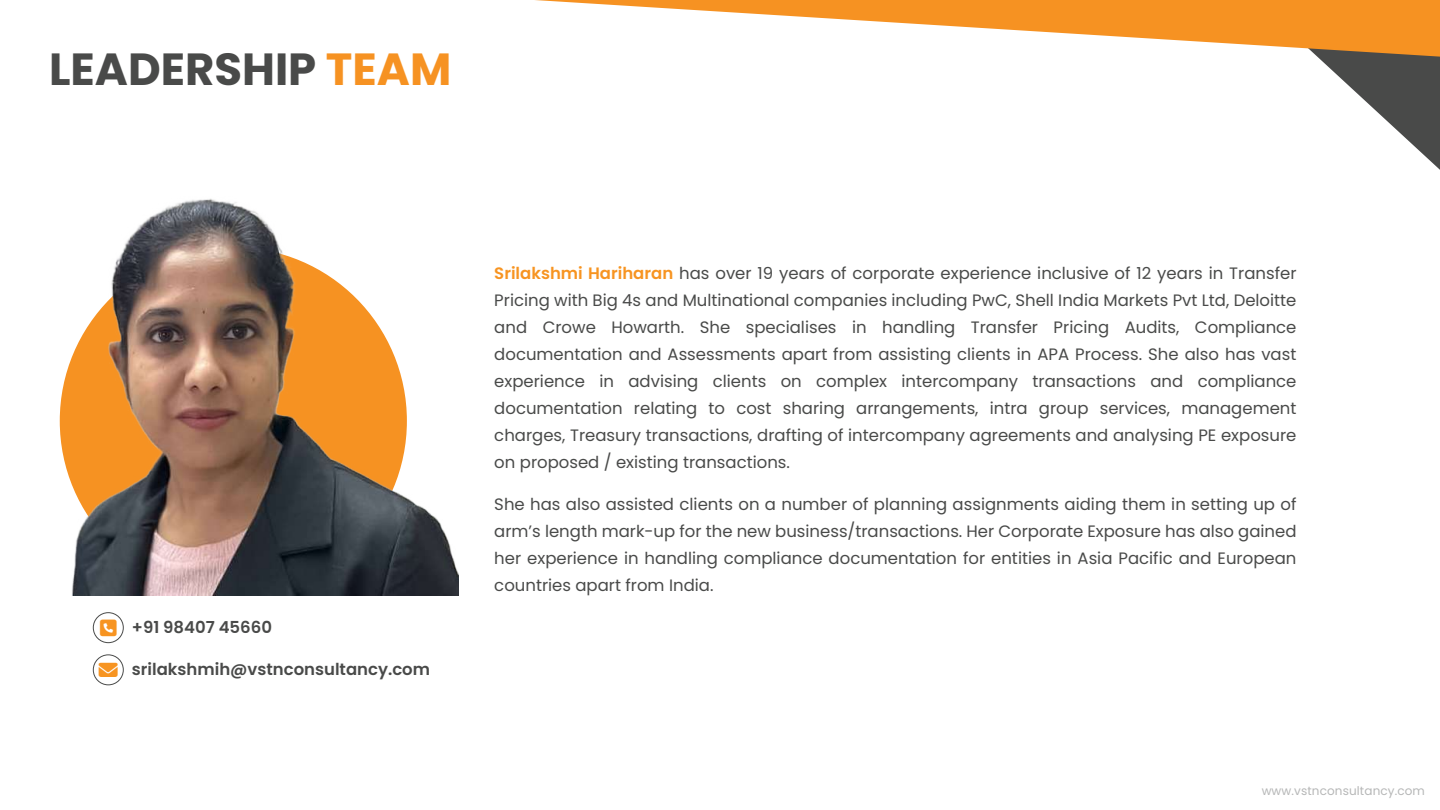
<style>
.page{position:relative;width:1440px;height:810px;background:#fff}
.page>*{position:absolute;margin:0;border:0;box-sizing:border-box;transform-origin:0 0}
.t1{font:700 45px "Poppins";color:#494a49}
.t2{font:16.5px/27px "Poppins";color:#494a49;text-align:justify}
.t3{font:600 16.5px "Poppins";color:#494a49}
.t4{font:12px "Poppins";letter-spacing:.01em;color:#b6b7b7}
.s1{color:#f69222}
.s2{font-weight:600;color:#f79421}
</style>
<div class="page">
<svg style="left:1318px;top:57px;width:122px;height:113px"></svg>
<svg style="left:535px;top:0;width:905px;height:57px"></svg>
<img style="left:72px;top:198px;width:387px;height:397px">
<div style="left:93px;top:612px;width:31px;height:31px;border:1px solid #494a49;border-radius:50%"></div>
<div style="left:93px;top:654px;width:31px;height:31px;border:1px solid #494a49;border-radius:50%"></div>
<h1 class="t1" style="left:49px;top:43px;width:404px">LEADERSHIP <span class="s1">TEAM</span></h1>
<p class="t3" style="left:132px;top:618px;width:142px">+91 98407 45660</p>
<p class="t3" style="left:132px;top:660px;width:300px">srilakshmih@vstnconsultancy.com</p>
<p class="t2" style="left:494px;top:260px;width:804px"><span class="s2">Srilakshmi Hariharan</span> has over 19 years of corporate experience inclusive of 12 years in Transfer Pricing with Big 4s and Multinational companies including PwC, Shell India Markets Pvt Ltd, Deloitte and Crowe Howarth. She specialises in handling Transfer Pricing Audits, Compliance documentation and Assessments apart from assisting clients in APA Process. She also has vast experience in advising clients on complex intercompany transactions and compliance documentation relating to cost sharing arrangements, intra group services, management charges, Treasury transactions, drafting of intercompany agreements and analysing PE exposure on proposed / existing transactions.</p>
<p class="t2" style="left:494px;top:491px;width:804px">She has also assisted clients on a number of planning assignments aiding them in setting up of arm’s length mark-up for the new business/transactions. Her Corporate Exposure has also gained her experience in handling compliance documentation for entities in Asia Pacific and European countries apart from India.</p>
<p class="t4" style="left:1262px;top:784px;width:165px">www.vstnconsultancy.com</p>
</div>
